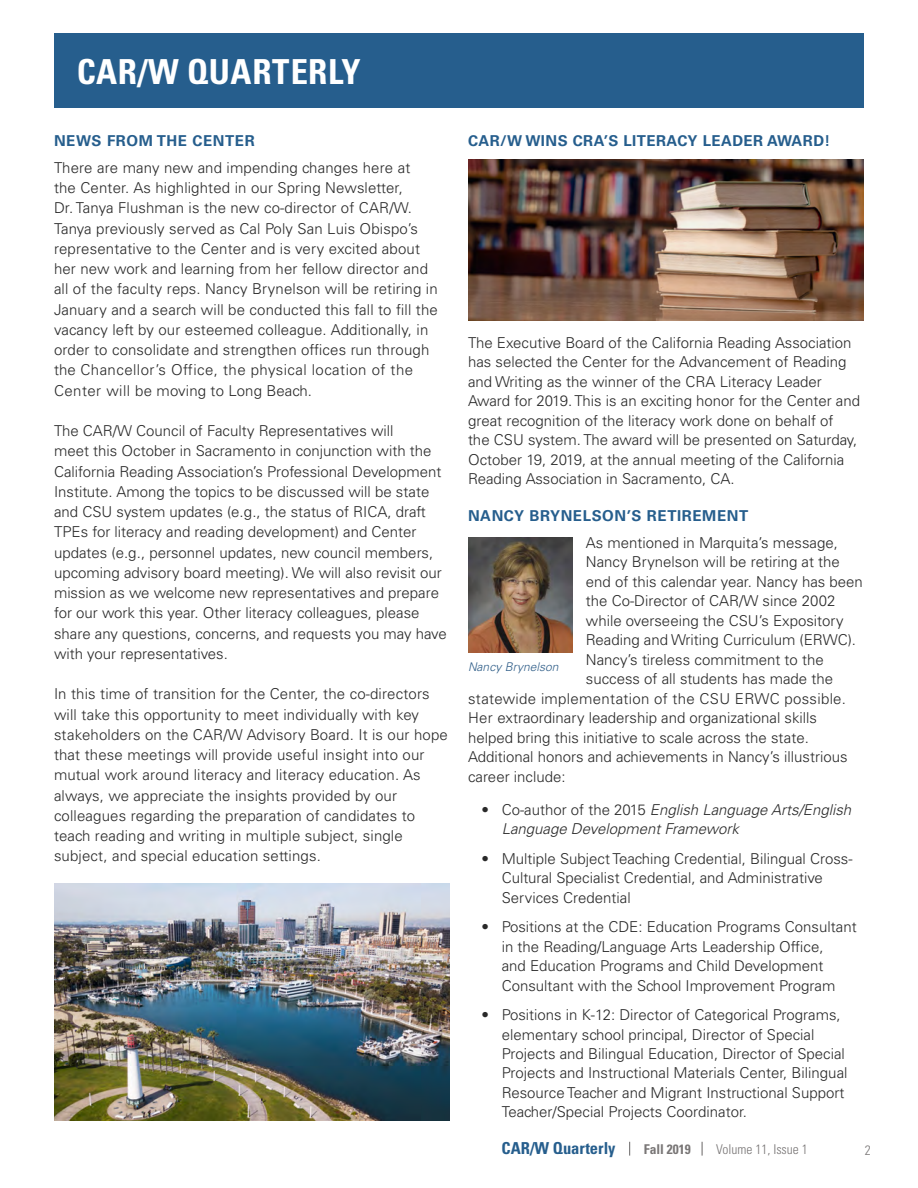
<style>
.page{position:relative;width:918px;height:1188px;background:#fff}
.page>*{position:absolute;margin:0;border:0;box-sizing:border-box;transform-origin:0 0}
.t1{font:700 condensed 34.5px "Univers LT Std";letter-spacing:.02em;color:#fff}
.t2{font:700 condensed 16.5px "Univers LT Std";color:#265e8d}
.t3{font:300 15px/20.2px "Univers LT Std";color:#292929}
.t4{font:700 15px "Univers LT Pro 65";letter-spacing:.04em;color:#265e8d}
.t5{font:italic 300 15px/19.5px "Univers LT Std";color:#292929}
.t6{font:300 15px "Univers LT Std";letter-spacing:.02em;color:#292929}
.t7{font:300 condensed 13.5px "Univers LT Std";color:#797676}
.t8{font:700 condensed 13.5px "Univers LT Std";color:#797676}
.t9{font:italic 300 12px "Univers LT Std";color:#315f89}
.s1{font-style:normal}
</style>
<div class="page">
<div style="left:54px;top:33px;width:810px;height:75px;background:#265e8d"></div>
<img style="left:54px;top:884px;width:396px;height:236px">
<img style="left:468px;top:160px;width:396px;height:161px">
<img style="left:468px;top:538px;width:104px;height:114px">
<svg style="left:629px;top:1142px;width:1px;height:14px"></svg>
<svg style="left:702px;top:1142px;width:1px;height:14px"></svg>
<h1 class="t1" style="left:77px;top:50px;width:285px">CAR/W QUARTERLY</h1>
<h2 class="t4" style="left:54px;top:132px;width:202px">NEWS FROM THE CENTER</h2>
<p class="t3" style="left:54px;top:157px;width:385px">There are many new and impending changes here at<br>the Center. As highlighted in our Spring Newsletter,<br>Dr. Tanya Flushman is the new co-director of CAR/W.<br>Tanya previously served as Cal Poly San Luis Obispo’s representative to the Center and is very excited about her new work and learning from her fellow director and all of the faculty reps. Nancy Brynelson will be retiring in January and a search will be conducted this fall to fill the vacancy left by our esteemed colleague. Additionally, in order to consolidate and strengthen offices run through the Chancellor’s Office, the physical location of the Center will be moving to Long Beach.</p>
<p class="t3" style="left:54px;top:421px;width:394px">The CAR/W Council of Faculty Representatives will<br>meet this October in Sacramento in conjunction with the California Reading Association’s Professional Development Institute. Among the topics to be discussed will be state and CSU system updates (e.g., the status of RICA, draft TPEs for literacy and reading development) and Center updates (e.g., personnel updates, new council members, upcoming advisory board meeting). We will also revisit our mission as we welcome new representatives and prepare for our work this year. Other literacy colleagues, please share any questions, concerns, and requests you may have with your representatives.</p>
<p class="t3" style="left:54px;top:684px;width:395px">In this time of transition for the Center, the co-directors will take this opportunity to meet individually with key stakeholders on the CAR/W Advisory Board. It is our hope that these meetings will provide useful insight into our mutual work around literacy and literacy education. As always, we appreciate the insights provided by our colleagues regarding the preparation of candidates to teach reading and writing in multiple subject, single subject, and special education settings.</p>
<h2 class="t4" style="left:468px;top:132px;width:364px">CAR/W WINS CRA’S LITERACY LEADER AWARD!</h2>
<p class="t3" style="left:468px;top:333px;width:394px;line-height:19.5px">The Executive Board of the California Reading Association has selected the Center for the Advancement of Reading and Writing as the winner of the CRA Literacy Leader Award for 2019. This is an exciting honor for the Center and great recognition of the literacy work done on behalf of<br>the CSU system. The award will be presented on Saturday, October 19, 2019, at the annual meeting of the California Reading Association in Sacramento, CA.</p>
<h2 class="t4" style="left:468px;top:507px;width:282px">NANCY BRYNELSON’S RETIREMENT</h2>
<p class="t3" style="left:586px;top:532px;width:254px">As mentioned in Marquita’s message,</p>
<p class="t3" style="left:586px;top:552px;width:255px">Nancy Brynelson will be retiring at the</p>
<p class="t3" style="left:586px;top:571px;width:279px">end of this calendar year. Nancy has been</p>
<p class="t3" style="left:586px;top:591px;width:251px">the Co-Director of CAR/W since 2002</p>
<p class="t3" style="left:586px;top:610px;width:259px">while overseeing the CSU’s Expository</p>
<p class="t3" style="left:586px;top:630px;width:272px">Reading and Writing Curriculum (ERWC).</p>
<p class="t3" style="left:586px;top:649px;width:239px">Nancy’s tireless commitment to the</p>
<p class="t3" style="left:586px;top:669px;width:249px">success of all students has made the</p>
<p class="t6" style="left:468px;top:689px;width:380px">statewide implementation of the CSU ERWC possible.</p>
<p class="t3" style="left:468px;top:708px;width:351px">Her extraordinary leadership and organizational skills</p>
<p class="t3" style="left:468px;top:727px;width:342px">helped bring this initiative to scale across the state.</p>
<p class="t3" style="left:468px;top:747px;width:381px">Additional honors and achievements in Nancy’s illustrious</p>
<p class="t3" style="left:468px;top:766px;width:99px">career include:</p>
<p class="t5" style="left:502px;top:800px;width:351px;text-indent:-20px"><span class="s1">• Co-author of the 2015</span> English Language Arts/English<br>Language Development Framework</p>
<p class="t3" style="left:502px;top:849px;width:352px;line-height:19.5px;text-indent:-20px">• Multiple Subject Teaching Credential, Bilingual Cross-<br>Cultural Specialist Credential, and Administrative<br>Services Credential</p>
<p class="t3" style="left:502px;top:917px;width:357px;line-height:19.5px;text-indent:-20px">• Positions at the CDE: Education Programs Consultant in the Reading/Language Arts Leadership Office,<br>and Education Programs and Child Development Consultant with the School Improvement Program</p>
<p class="t3" style="left:502px;top:1005px;width:347px;line-height:19.5px;text-indent:-20px">• Positions in K-12: Director of Categorical Programs, elementary school principal, Director of Special Projects and Bilingual Education, Director of Special Projects and Instructional Materials Center, Bilingual Resource Teacher and Migrant Instructional Support Teacher/Special Projects Coordinator.</p>
<p class="t9" style="left:468px;top:659px;width:92px">Nancy Brynelson</p>
<p class="t2" style="left:502px;top:1138px;width:115px">CAR/W Quarterly</p>
<p class="t8" style="left:644px;top:1141px;width:49px">Fall 2019</p>
<p class="t7" style="left:716px;top:1141px;width:93px">Volume 11, Issue 1</p>
<p class="t7" style="left:865px;top:1142px;width:7px">2</p>
</div>
